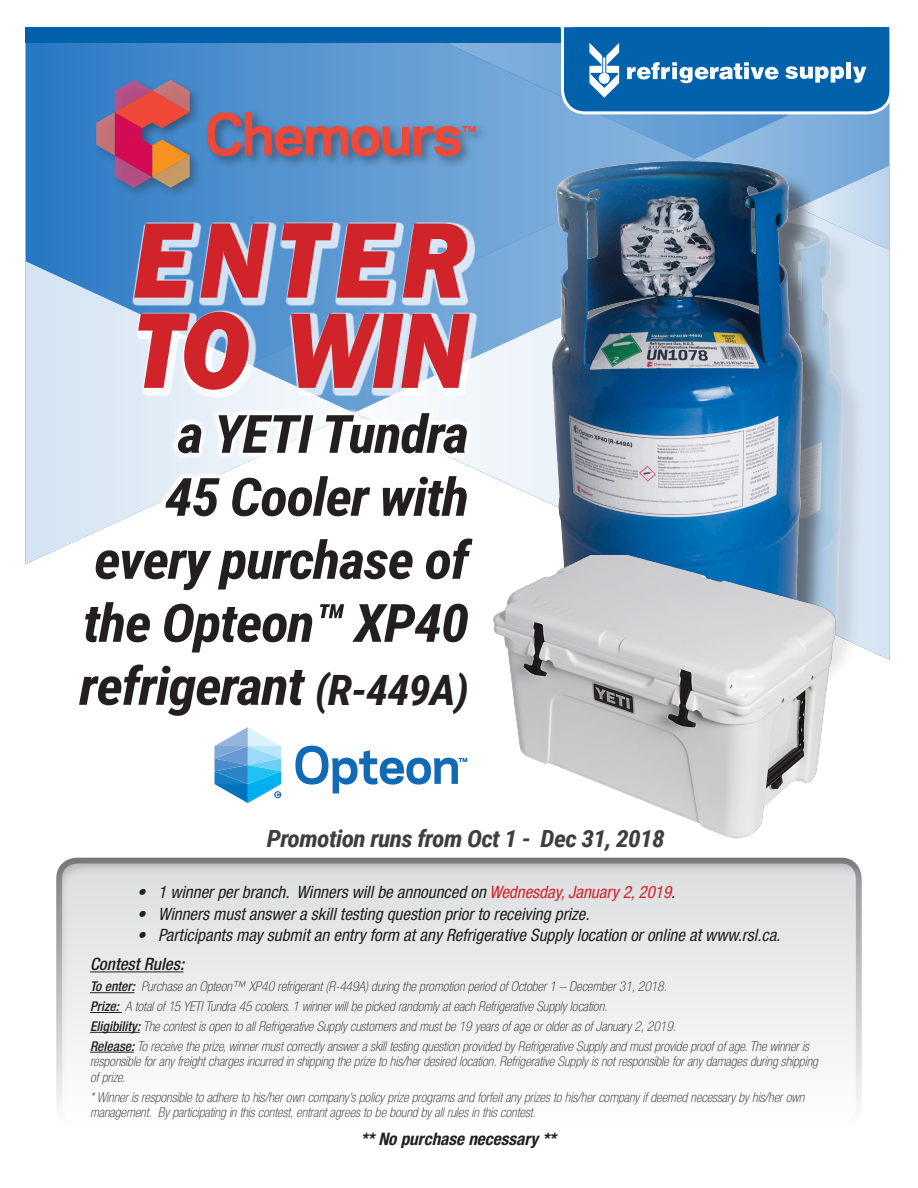
<style>
.page{position:relative;width:918px;height:1188px;background:#fff}
.page>*{position:absolute;margin:0;border:0;box-sizing:border-box;transform-origin:0 0}
.Table_Header{font:italic 800 111.3px "Franklin Gothic";letter-spacing:.08em;color:#d1232a;scale:.91 1}
.Table_Header-2{font:italic 700 52.8px/63px "Roboto Condensed";letter-spacing:-.025em;color:#231f20;text-align:right;scale:1.08 1}
.Table_Header-3{font:italic 700 23.7px "Roboto Condensed";letter-spacing:-.025em;color:#3e3e3f;scale:1.08 1}
.Table_Header-4{font:italic 700 condensed 17.25px "Helvetica Neue";color:#231f20}
.t1{font:italic condensed 17.1px "Helvetica Neue";color:#231f20}
.Table_Header-5{font:italic 500 condensed 17.1px "Helvetica Neue";color:#231f20}
.Table_Header-6{font:italic 100 condensed 13.5px/15.5px "Helvetica Neue";color:#231f20}
.s1{font-size:41.85px}
.s2{color:#d1232a}
.s3{font-weight:500}
</style>
<div class="page">
<svg style="left:26px;top:43px;width:412px;height:218px;background:#3d84c9"></svg>
<svg style="left:438px;top:43px;width:256px;height:116px;background:#75a8d8"></svg>
<svg style="left:694px;top:116px;width:196px;height:50px;background:#77a9d9"></svg>
<svg style="left:249px;top:159px;width:549px;height:63px;background:#6aa0d4"></svg>
<svg style="left:830px;top:166px;width:60px;height:41px;background:#abc9e7"></svg>
<svg style="left:26px;top:261px;width:328px;height:303px;background:#c6dbef"></svg>
<svg style="left:354px;top:207px;width:536px;height:453px"></svg>
<div style="left:26px;top:27px;width:538px;height:16px;background:#0161aa"></div>
<svg style="left:558px;top:27px;width:332px;height:89px;background:#2879b7"></svg>
<div style="left:55px;top:856px;width:808px;height:274px;background:#231f20;opacity:.23"></div>
<hr style="left:90px;top:992px;width:45px;height:1px;background:#231f20">
<hr style="left:90px;top:1012px;width:32px;height:1px;background:#231f20">
<hr style="left:90px;top:1032px;width:50px;height:1px;background:#231f20">
<hr style="left:90px;top:1052px;width:44px;height:1px;background:#231f20">
<hr style="left:90px;top:971px;width:93px;height:1px;background:#231f20">
<div style="left:628px;top:223px;width:238px;height:504px;background:#231f20;opacity:.47"></div>
<div style="left:555px;top:164px;width:275px;height:580px;background:#231f20;opacity:.54"></div>
<img style="left:552px;top:161px;width:120px;height:394px">
<img style="left:481px;top:555px;width:369px;height:283px">
<div style="left:93px;top:78px;width:395px;height:122px;background:#231f20;opacity:.45"></div>
<svg style="left:96px;top:80px;width:94px;height:108px;background:#9f6179"></svg>
<svg style="left:207px;top:112px;width:268px;height:44px;background:#90728b"></svg>
<div style="left:72px;top:406px;width:408px;height:317px;background:#fff"></div>
<svg style="left:295px;top:746px;width:172px;height:48px"></svg>
<svg style="left:214px;top:727px;width:67px;height:76px"></svg>
<div style="left:132px;top:222px;width:346px;height:176px;background:#fff;opacity:.75"></div>
<p class="Table_Header" style="left:133px;top:188px;width:371px">ENTER</p>
<p class="Table_Header" style="left:133px;top:278px;width:371px">TO WIN</p>
<p class="Table_Header-2" style="left:79px;top:401px;width:363px">a YETI Tundra<br>45 Cooler with every purchase of the Opteon™ XP40 refrigerant <span class="s1">(R-449A)</span></p>
<p class="Table_Header-3" style="left:267px;top:822px;width:370px">Promotion runs from Oct 1 - Dec 31, 2018</p>
<p class="t1" style="left:137px;top:882px;width:540px">• 1 winner per branch. Winners will be announced on <span class="s2">Wednesday, January 2, 2019</span>.</p>
<p class="t1" style="left:137px;top:904px;width:454px">• Winners must answer a skill testing question prior to receiving prize.</p>
<p class="t1" style="left:137px;top:925px;width:645px">• Participants may submit an entry form at any Refrigerative Supply location or online at www.rsl.ca.</p>
<p class="Table_Header-6" style="left:90px;top:979px;width:578px"><span class="s3">To enter:</span> Purchase an Opteon™ XP40 refrigerant (R-449A) during the promotion period of October 1 – December 31, 2018.</p>
<p class="Table_Header-6" style="left:90px;top:999px;width:519px"><span class="s3">Prize:</span> A total of 15 YETI Tundra 45 coolers. 1 winner will be picked randomly at each Refrigerative Supply location.</p>
<p class="Table_Header-6" style="left:90px;top:1018px;width:588px"><span class="s3">Eligibility:</span> The contest is open to all Refrigerative Supply customers and must be 19 years of age or older as of January 2, 2019.</p>
<p class="Table_Header-6" style="left:90px;top:1038px;width:729px"><span class="s3">Release:</span> To receive the prize, winner must correctly answer a skill testing question provided by Refrigerative Supply and must provide proof of age. The winner is responsible for any freight charges incurred in shipping the prize to his/her desired location. Refrigerative Supply is not responsible for any damages during shipping of prize.</p>
<p class="Table_Header-6" style="left:90px;top:1089px;width:716px">* Winner is responsible to adhere to his/her own company’s policy prize programs and forfeit any prizes to his/her company if deemed necessary by his/her own management. By participating in this contest, entrant agrees to be bound by all rules in this contest.</p>
<p class="Table_Header-5" style="left:90px;top:954px;width:96px">Contest Rules:</p>
<p class="Table_Header-4" style="left:361px;top:1129px;width:197px">** No purchase necessary **</p>
</div>
